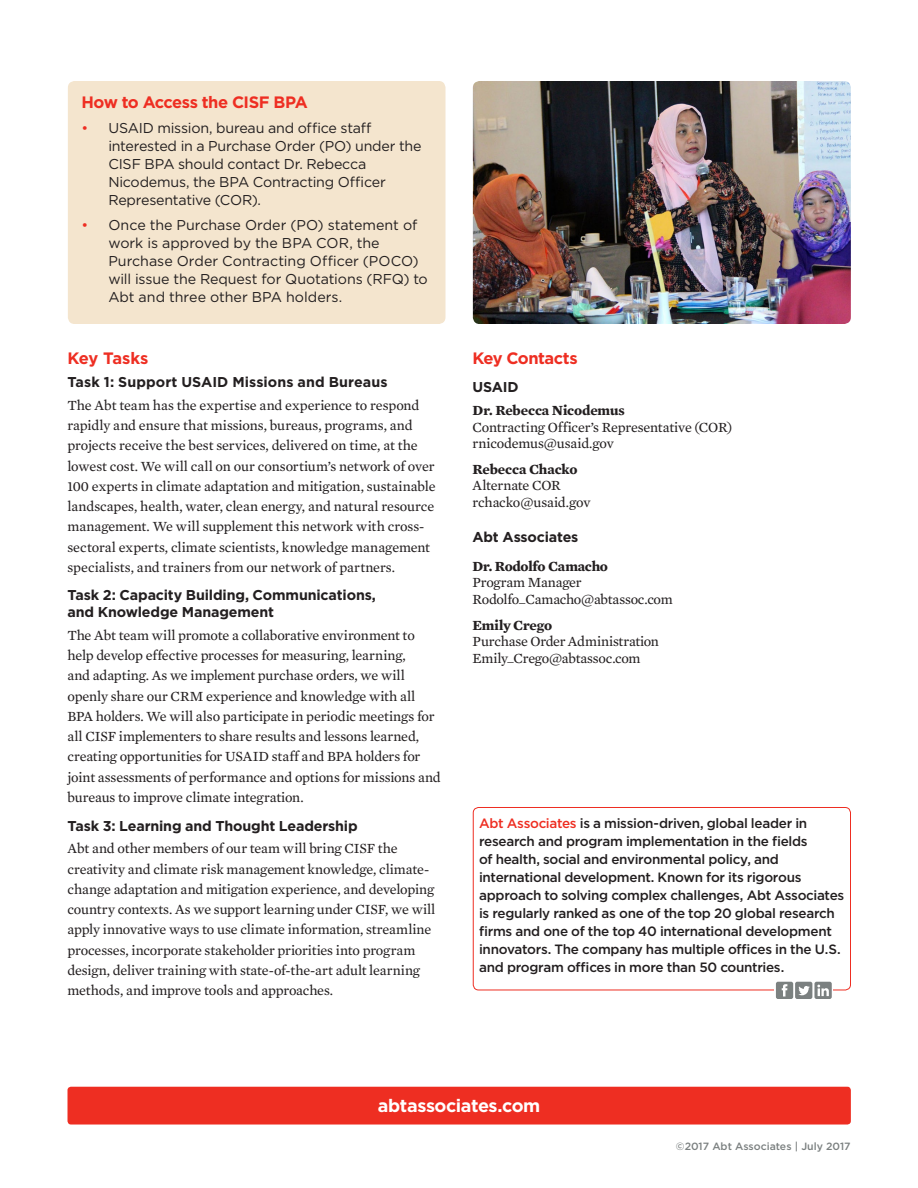
<style>
.page{position:relative;width:918px;height:1188px;background:#fff}
.page>*{position:absolute;margin:0;border:0;box-sizing:border-box;transform-origin:0 0}
.t1{font:700 18px "Gotham";letter-spacing:-.025em;color:#fff}
.A_Head{font:700 16.5px "Gotham";letter-spacing:-.03em;color:#ee2e22}
.copy{font:700 16.5px "Gotham";letter-spacing:-.03em;color:#ee2e22}
.copy-2{font:14.25px/20.2px "Mercury Text G2";letter-spacing:-.01em;color:#231f20}
.t2{font:14.25px/18px "Gotham";letter-spacing:-.01em;color:#231f20}
.B_Head{font:700 14.25px/16.5px "Gotham";letter-spacing:-.01em;color:#231f20}
.B_Head-2{font:14.25px/16.5px "Mercury Text G2";letter-spacing:-.015em;color:#231f20}
.copy-3{font:700 14.25px "Gotham";letter-spacing:-.015em;color:#231f20}
.abt_information{font:500 13.5px/18px "Gotham";letter-spacing:-.02em;color:#231f20}
.t3{font:500 10.5px "Gotham";color:#7b8080}
.s1{color:#ee2e22}
.s2{font-weight:700}
</style>
<div class="page">
<div style="left:68px;top:1087px;width:783px;height:38px;background:#ee2e22;border-radius:4px"></div>
<div style="left:473px;top:807px;width:378px;height:183px;border:1px solid #ee2e22;border-radius:5px"></div>
<div style="left:775px;top:985px;width:58px;height:9px;background:#fff"></div>
<svg style="left:776px;top:982px;width:56px;height:17px"></svg>
<div style="left:68px;top:81px;width:378px;height:243px;background:#f4e5ce;border-radius:7px"></div>
<img style="left:473px;top:81px;width:378px;height:243px">
<p class="A_Head" style="left:81px;top:93px;width:228px">How to Access the CISF BPA</p>
<p class="t2" style="left:108px;top:119px;width:315px;text-indent:-27px"><span class="s1">•</span> USAID mission, bureau and office staff interested in a Purchase Order (PO) under the CISF BPA should contact Dr. Rebecca Nicodemus, the BPA Contracting Officer Representative (COR).</p>
<p class="t2" style="left:108px;top:215px;width:321px;text-indent:-27px"><span class="s1">•</span> Once the Purchase Order (PO) statement of work is approved by the BPA COR, the Purchase Order Contracting Officer (POCO) will issue the Request for Quotations (RFQ) to Abt and three other BPA holders.</p>
<p class="A_Head" style="left:68px;top:348px;width:82px">Key Tasks</p>
<p class="B_Head" style="left:68px;top:373px;width:322px">Task 1: Support USAID Missions and Bureaus</p>
<p class="copy-2" style="left:68px;top:394px;width:370px">The Abt team has the expertise and experience to respond rapidly and ensure that missions, bureaus, programs, and projects receive the best services, delivered on time, at the lowest cost. We will call on our consortium’s network of over 100 experts in climate adaptation and mitigation, sustainable landscapes, health, water, clean energy, and natural resource management. We will supplement this network with cross&shy;sectoral experts, climate scientists, knowledge management specialists, and trainers from our network of partners.</p>
<p class="B_Head" style="left:68px;top:587px;width:310px">Task 2: Capacity Building, Communications, and Knowledge Management</p>
<p class="copy-2" style="left:68px;top:624px;width:375px">The Abt team will promote a collaborative environment to help develop effective processes for measuring, learning,<br>and adapting. As we implement purchase orders, we will openly share our CRM experience and knowledge with all BPA holders. We will also participate in periodic meetings for all CISF implementers to share results and lessons learned, creating opportunities for USAID staff and BPA holders for joint assessments of performance and options for missions and bureaus to improve climate integration.</p>
<p class="B_Head" style="left:68px;top:817px;width:292px">Task 3: Learning and Thought Leadership</p>
<p class="copy-2" style="left:68px;top:838px;width:369px">Abt and other members of our team will bring CISF the creativity and climate risk management knowledge, climate&shy;change adaptation and mitigation experience, and developing country contexts. As we support learning under CISF, we will apply innovative ways to use climate information, streamline processes, incorporate stakeholder priorities into program design, deliver training with state-of-the-art adult learning methods, and improve tools and approaches.</p>
<p class="copy" style="left:472px;top:348px;width:107px">Key Contacts</p>
<p class="B_Head" style="left:472px;top:379px;width:48px">USAID</p>
<p class="copy-2" style="left:472px;top:401px;width:261px;line-height:16.5px"><span class="s2">Dr. Rebecca Nicodemus<br></span>Contracting Officer’s Representative (COR) rnicodemus@usaid.gov</p>
<p class="copy-2" style="left:472px;top:460px;width:120px;line-height:16.5px"><span class="s2">Rebecca Chacko<br></span>Alternate COR rchacko@usaid.gov</p>
<p class="copy-3" style="left:472px;top:529px;width:107px">Abt Associates</p>
<p class="B_Head-2" style="left:472px;top:557px;width:202px"><span class="s2">Dr. Rodolfo Camacho<br></span>Program Manager<br>Rodolfo_Camacho@abtassoc.com</p>
<p class="B_Head-2" style="left:472px;top:616px;width:188px"><span class="s2">Emily Crego<br></span>Purchase Order Administration<br>Emily_Crego@abtassoc.com</p>
<p class="abt_information" style="left:479px;top:814px;width:367px"><span class="s1">Abt Associates</span> is a mission-driven, global leader in research and program implementation in the fields<br>of health, social and environmental policy, and international development. Known for its rigorous approach to solving complex challenges, Abt Associates is regularly ranked as one of the top 20 global research firms and one of the top 40 international development innovators. The company has multiple offices in the U.S. and program offices in more than 50 countries.</p>
<p class="t1" style="left:378px;top:1095px;width:164px">abtassociates.com</p>
<p class="t3" style="left:676px;top:1140px;width:176px">©2017 Abt Associates | July 2017</p>
</div>
